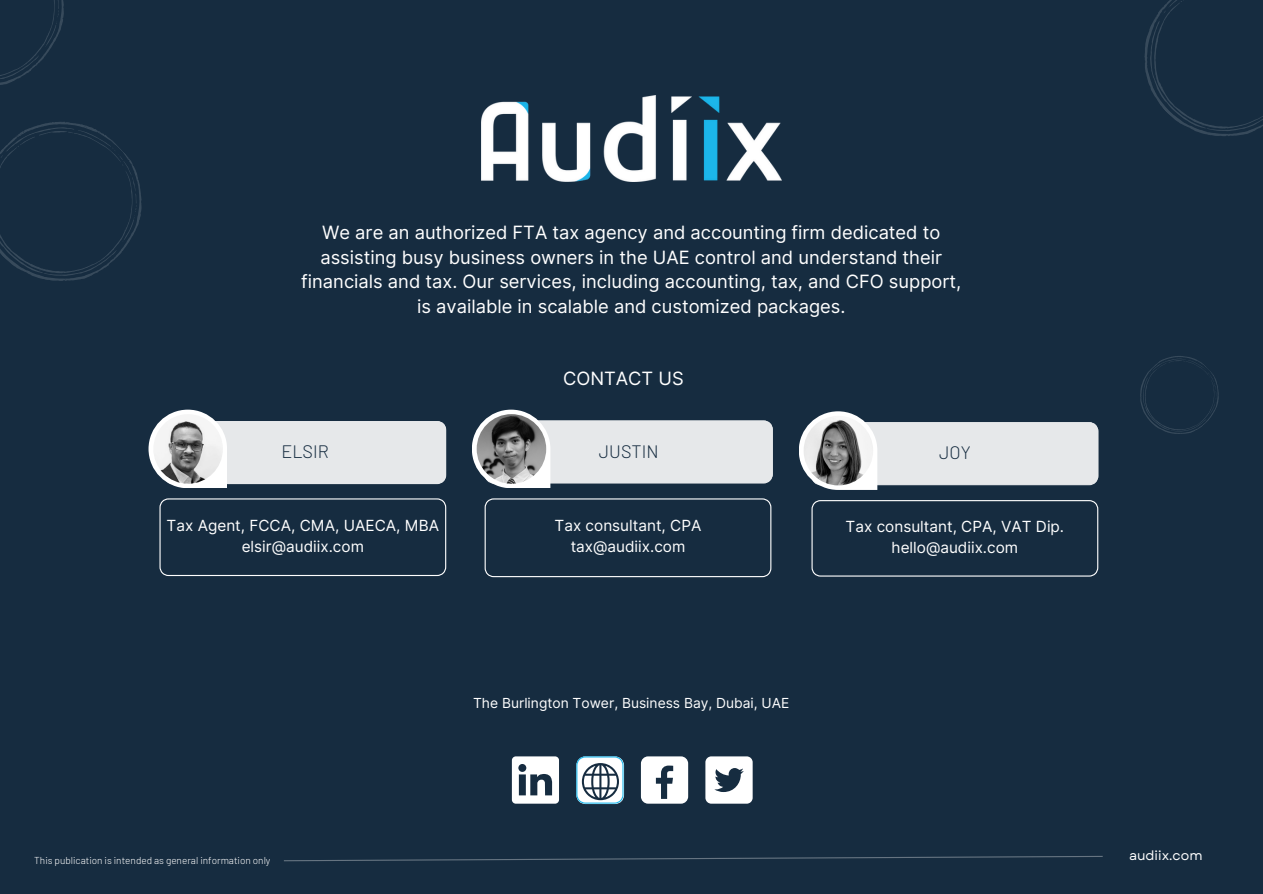
<style>
.page{position:relative;width:1263px;height:894px;background:#fff}
.page>*{position:absolute;margin:0;border:0;box-sizing:border-box;transform-origin:0 0}
.t1{font:18.3px/24.8px "Inter";color:#fff;text-align:center}
.t2{font:300 18px "Barlow";color:#162c40}
.t3{font:15.3px "Inter";color:#fff}
.t4{font:13.8px "Inter";color:#fff}
.t5{font:13.05px "Garet";color:#fff}
.t6{font:300 10.05px "Barlow";color:#fff}
</style>
<div class="page">
<div style="left:0;top:0;width:1263px;height:893px;background:#162c40"></div>
<svg style="left:159px;top:498px;width:287px;height:78px"></svg>
<svg style="left:485px;top:498px;width:286px;height:79px"></svg>
<svg style="left:811px;top:500px;width:287px;height:76px"></svg>
<svg style="left:284px;top:856px;width:819px;height:5px"></svg>
<img style="left:481px;top:95px;width:301px;height:87px">
<svg style="left:149px;top:409px;width:297px;height:79px"></svg>
<img style="left:153px;top:414px;width:70px;height:69px;border-radius:50%">
<svg style="left:472px;top:409px;width:301px;height:79px"></svg>
<img style="left:477px;top:414px;width:69px;height:69px;border-radius:50%">
<svg style="left:799px;top:411px;width:299px;height:79px"></svg>
<img style="left:804px;top:415px;width:69px;height:70px;border-radius:50%">
<svg style="left:1144px;top:0;width:119px;height:136px"></svg>
<svg style="left:0;top:0;width:142px;height:281px"></svg>
<svg style="left:512px;top:756px;width:47px;height:47px"></svg>
<div style="left:641px;top:756px;width:47px;height:47px;background:#fff;border-radius:7px"></div>
<svg style="left:656px;top:765px;width:17px;height:33px"></svg>
<svg style="left:576px;top:756px;width:48px;height:47px"></svg>
<div style="left:705px;top:756px;width:48px;height:47px;background:#fff;border-radius:6px"></div>
<svg style="left:714px;top:768px;width:30px;height:23px"></svg>
<svg style="left:1140px;top:356px;width:79px;height:78px"></svg>
<p class="t1" style="left:301px;top:220px;width:661px">We are an authorized FTA tax agency and accounting firm dedicated to assisting busy business owners in the UAE control and understand their financials and tax. Our services, including accounting, tax, and CFO support, is available in scalable and customized packages.</p>
<p class="t1" style="left:563px;top:366px;width:122px">CONTACT US</p>
<p class="t2" style="left:599px;top:439px;width:61px">JUSTIN</p>
<p class="t2" style="left:281px;top:440px;width:49px">ELSIR</p>
<p class="t2" style="left:939px;top:441px;width:33px">JOY</p>
<p class="t3" style="left:167px;top:516px;width:274px">Tax Agent, FCCA, CMA, UAECA, MBA</p>
<p class="t3" style="left:242px;top:537px;width:124px">elsir@audiix.com</p>
<p class="t3" style="left:555px;top:516px;width:148px">Tax consultant, CPA</p>
<p class="t3" style="left:571px;top:537px;width:116px">tax@audiix.com</p>
<p class="t4" style="left:473px;top:694px;width:318px">The Burlington Tower, Business Bay, Dubai, UAE</p>
<p class="t3" style="left:846px;top:516px;width:220px">Tax consultant, CPA, VAT Dip.</p>
<p class="t3" style="left:892px;top:538px;width:128px">hello@audiix.com</p>
<p class="t6" style="left:34px;top:853px;width:238px">This publication is intended as general information only</p>
<p class="t5" style="left:1129px;top:845px;width:75px">audiix.com</p>
</div>
